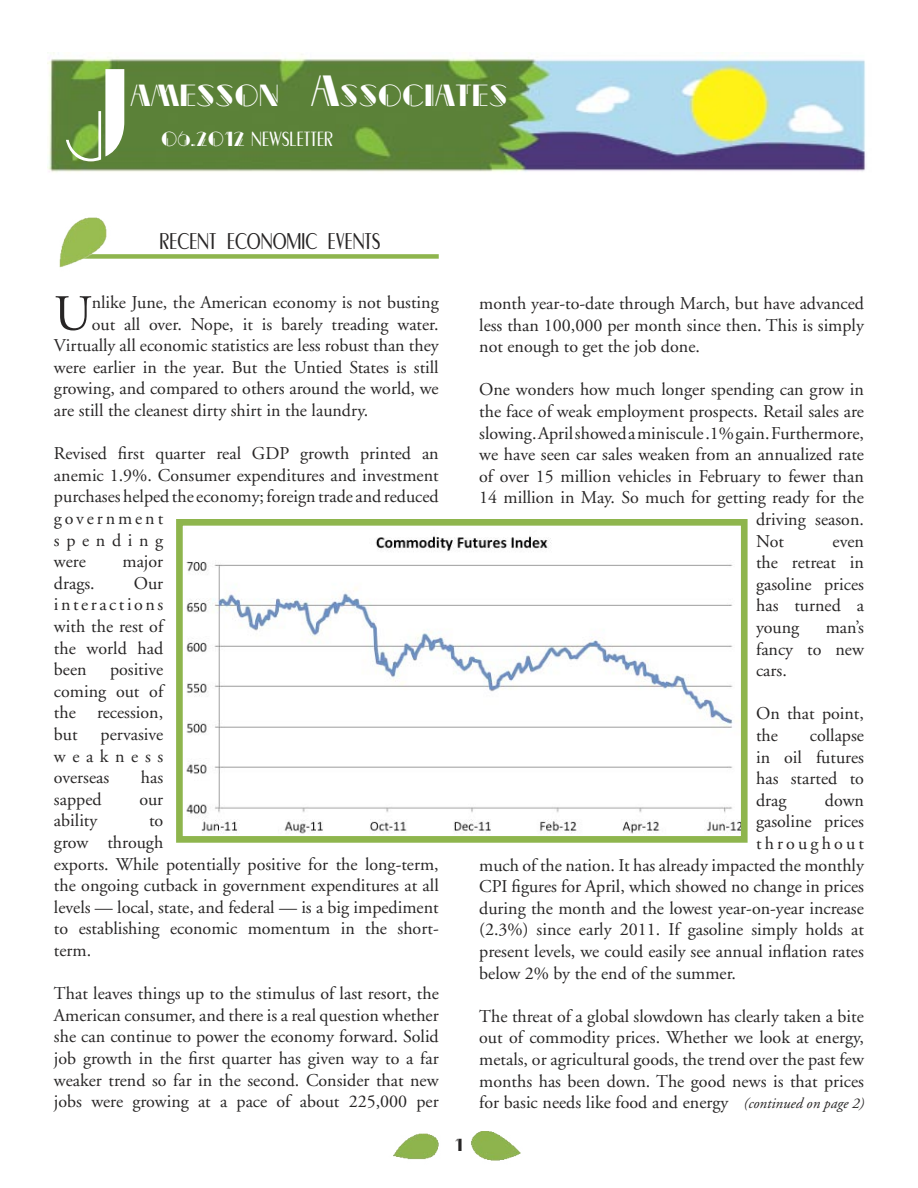
<style>
.page{position:relative;width:918px;height:1188px;background:#fff}
.page>*{position:absolute;margin:0;border:0;box-sizing:border-box;transform-origin:0 0}
.t1{font:135px "Cravat Display S Si";color:#fff;scale:.8 1}
.t2{font:50.55px "Adobe Garamond";color:#272525}
.t3{font:31.5px "Cravat Display S Si";color:#fff}
.t4{font:30px "Cravat Display S Si";color:#272525}
.t5{font:27px "Cravat Display S Si";color:#fff}
.t6{font:18px/21.6px "Adobe Garamond";color:#272525;text-align:justify}
.t7{font:18px "Adobe Garamond";letter-spacing:.175em;color:#272525}
.t8{font:18px "Cravat Display S Si";color:#272525}
.Heading_1{font:italic 15px "Adobe Garamond";color:#272525}
.s1{font-size:45px}
.s2{font-size:21px}
</style>
<div class="page">
<img style="left:48px;top:52px;width:818px;height:120px">
<img style="left:393px;top:1132px;width:128px;height:29px">
<div style="left:80px;top:254px;width:359px;height:5px;background:#8eb54d"></div>
<img style="left:59px;top:217px;width:60px;height:51px">
<img style="left:186px;top:536px;width:554px;height:298px">
<div style="left:176px;top:519px;width:572px;height:324px;border:7px solid #8eb54d"></div>
<p class="t1" style="left:64px;top:45px;width:81px">J</p>
<p class="t3" style="left:130px;top:79px;width:379px">AMESSON <span class="s1">A</span>SSOCIATES</p>
<p class="t5" style="left:161px;top:123px;width:173px"><span class="s2">06.2012</span> newsletter</p>
<p class="t4" style="left:160px;top:223px;width:222px">recent economic events</p>
<p class="t2" style="left:54px;top:287px;width:39px">U</p>
<p class="t6" style="left:92px;top:292px;width:348px">nlike June, the American economy is not busting</p>
<p class="t6" style="left:92px;top:314px;width:348px">out all over. Nope, it is barely treading water.</p>
<p class="t6" style="left:54px;top:335px;width:386px">Virtually all economic statistics are less robust than they</p>
<p class="t6" style="left:54px;top:357px;width:386px">were earlier in the year. But the Untied States is still</p>
<p class="t6" style="left:54px;top:378px;width:386px">growing, and compared to others around the world, we</p>
<p class="t6" style="left:54px;top:400px;width:316px">are still the cleanest dirty shirt in the laundry.</p>
<p class="t6" style="left:54px;top:443px;width:386px;text-align:left">Revised first quarter real GDP growth printed an anemic 1.9%. Consumer expenditures and investment purchases helped the economy; foreign trade and reduced government<br>spending<br>were</p>
<p class="t6" style="left:123px;top:551px;width:42px">major</p>
<p class="t6" style="left:54px;top:573px;width:42px">drags.</p>
<p class="t6" style="left:54px;top:573px;width:111px;text-indent:80px">Our interactions with the rest of the world had been</p>
<p class="t6" style="left:54px;top:659px;width:111px;text-indent:56px">positive coming out of the recession, but</p>
<p class="t6" style="left:54px;top:724px;width:111px;text-indent:47px">pervasive weakness overseas</p>
<p class="t6" style="left:141px;top:767px;width:24px">has</p>
<p class="t6" style="left:54px;top:789px;width:49px">sapped</p>
<p class="t6" style="left:139px;top:789px;width:25px">our</p>
<p class="t6" style="left:54px;top:810px;width:45px">ability</p>
<p class="t6" style="left:54px;top:810px;width:386px;text-align:left;text-indent:95px">to<br>grow through<br>exports. While potentially positive for the long-term, the ongoing cutback in government expenditures at all levels — local, state, and federal — is a big impediment to establishing economic momentum in the short&shy;term.</p>
<p class="t6" style="left:54px;top:983px;width:386px">That leaves things up to the stimulus of last resort, the American consumer, and there is a real question whether she can continue to power the economy forward. Solid job growth in the first quarter has given way to a far weaker trend so far in the second. Consider that new jobs were growing at a pace of about 225,000 per</p>
<p class="t8" style="left:455px;top:1136px;width:10px">1</p>
<p class="t6" style="left:479px;top:293px;width:386px">month year-to-date through March, but have advanced less than 100,000 per month since then. This is simply not enough to get the job done.</p>
<p class="t6" style="left:479px;top:379px;width:386px">One wonders how much longer spending can grow in</p>
<p class="t6" style="left:479px;top:401px;width:386px">the face of weak employment prospects. Retail sales are</p>
<p class="t6" style="left:479px;top:423px;width:386px">slowing. April showed a miniscule .1% gain. Furthermore,</p>
<p class="t6" style="left:479px;top:444px;width:386px">we have seen car sales weaken from an annualized rate</p>
<p class="t6" style="left:479px;top:466px;width:386px">of over 15 million vehicles in February to fewer than</p>
<p class="t6" style="left:479px;top:487px;width:386px">14 million in May. So much for getting ready for the</p>
<p class="t6" style="left:756px;top:509px;width:109px">driving season.</p>
<p class="t6" style="left:756px;top:531px;width:29px">Not</p>
<p class="t6" style="left:756px;top:531px;width:109px;text-indent:76px">even the retreat in gasoline prices has turned a young</p>
<p class="t6" style="left:756px;top:617px;width:109px;text-indent:70px">man’s fancy to new cars.</p>
<p class="t6" style="left:756px;top:703px;width:109px">On that point, the</p>
<p class="t6" style="left:756px;top:725px;width:109px;text-indent:54px">collapse in oil futures has started to drag</p>
<p class="t6" style="left:825px;top:790px;width:41px">down</p>
<p class="t6" style="left:756px;top:811px;width:109px">gasoline prices</p>
<p class="t7" style="left:756px;top:834px;width:109px">throughout</p>
<p class="t6" style="left:479px;top:855px;width:386px">much of the nation. It has already impacted the monthly</p>
<p class="t6" style="left:479px;top:876px;width:386px">CPI figures for April, which showed no change in prices</p>
<p class="t6" style="left:479px;top:898px;width:386px">during the month and the lowest year-on-year increase</p>
<p class="t6" style="left:479px;top:919px;width:386px">(2.3%) since early 2011. If gasoline simply holds at</p>
<p class="t6" style="left:479px;top:941px;width:386px">present levels, we could easily see annual inflation rates</p>
<p class="t6" style="left:479px;top:963px;width:258px">below 2% by the end of the summer.</p>
<p class="t6" style="left:479px;top:1006px;width:386px">The threat of a global slowdown has clearly taken a bite out of commodity prices. Whether we look at energy, metals, or agricultural goods, the trend over the past few months has been down. The good news is that prices for basic needs like food and energy</p>
<p class="Heading_1" style="left:744px;top:1095px;width:122px">(continued on page 2)</p>
</div>
